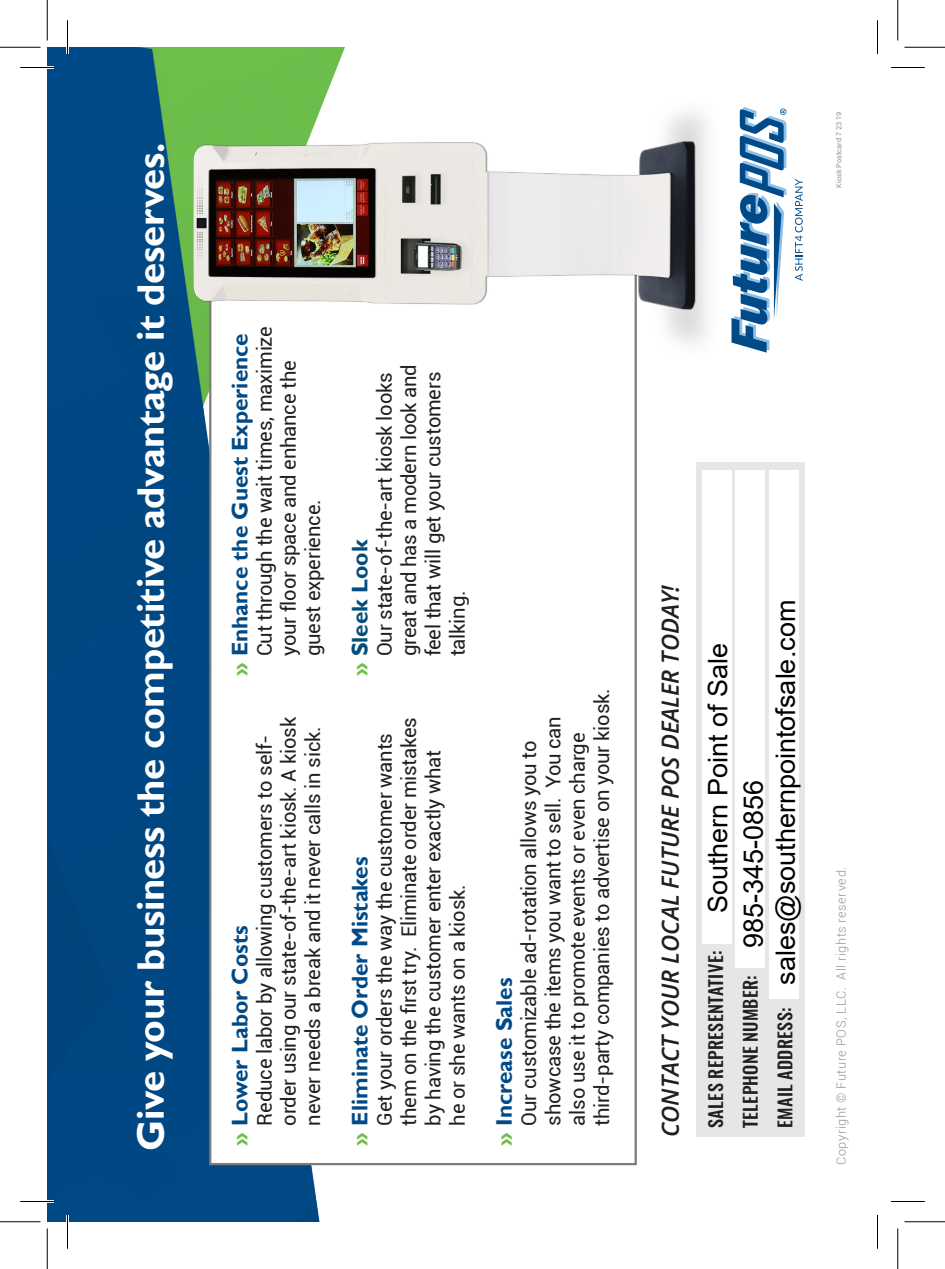
<style>
.page{position:relative;width:945px;height:1269px;background:#fff}
.page>*{position:absolute;margin:0;border:0;box-sizing:border-box;transform-origin:0 0}
.t1{font:700 38.25px "Gill Sans";letter-spacing:-.01em;color:#fff}
.t2{font:27px/35.1px "Arial";color:#000}
.t3{font:italic 600 23.62px "Open Sans";color:#231f20}
.t4{font:700 22.5px "Gill Sans";color:#004a87}
.t5{font:700 22.5px "Gill Sans";color:#034d7c}
.t6{font:20.25px/24.3px "Roboto";letter-spacing:-.01em;color:#231f20}
.t7{font:500 18.22px "Oswald";letter-spacing:.02em;color:#231f20}
.copy{font:300 12.83px "Roboto";letter-spacing:.045em;color:#939598}
.t8{font:7.2px "Roboto";color:#939598}
.s1{color:#6dbe4b}
</style>
<div class="page">
<img style="left:47px;top:47px;width:740px;height:1175px">
<div style="left:209px;top:180px;width:428px;height:985px;background:#fff;border:2px solid #7d7a7a"></div>
<img style="left:118px;top:47px;width:648px;height:416px">
<div style="left:696px;top:462px;width:109px;height:675px;background:#e6e6e6"></div>
<div style="left:702px;top:471px;width:29px;height:473px;background:#fff"></div>
<div style="left:736px;top:471px;width:29px;height:497px;background:#fff"></div>
<div style="left:770px;top:471px;width:29px;height:528px;background:#fff"></div>
<svg style="left:732px;top:107px;width:54px;height:246px"></svg>
<svg style="left:795px;top:179px;width:8px;height:102px"></svg>
<hr style="left:20px;top:66px;width:34px;height:3px;background:#fff">
<hr style="left:20px;top:1200px;width:34px;height:3px;background:#fff">
<hr style="left:66px;top:20px;width:3px;height:34px;background:#fff">
<hr style="left:66px;top:1215px;width:3px;height:34px;background:#fff">
<hr style="left:20px;top:67px;width:34px;height:1px;background:#000">
<hr style="left:891px;top:67px;width:34px;height:1px;background:#000">
<hr style="left:20px;top:1201px;width:34px;height:1px;background:#000">
<hr style="left:891px;top:1201px;width:34px;height:1px;background:#000">
<hr style="left:67px;top:20px;width:1px;height:34px;background:#000">
<hr style="left:67px;top:1215px;width:1px;height:34px;background:#000">
<hr style="left:877px;top:20px;width:1px;height:34px;background:#000">
<hr style="left:877px;top:1215px;width:1px;height:34px;background:#000">
<hr style="left:0;top:47px;width:40px;height:1px;background:#000">
<hr style="left:904px;top:47px;width:41px;height:1px;background:#000">
<hr style="left:0;top:1221px;width:40px;height:1px;background:#000">
<hr style="left:904px;top:1221px;width:41px;height:1px;background:#000">
<hr style="left:47px;top:0;width:1px;height:40px;background:#000">
<hr style="left:47px;top:1228px;width:1px;height:41px;background:#000">
<hr style="left:897px;top:0;width:1px;height:40px;background:#000">
<hr style="left:897px;top:1228px;width:1px;height:41px;background:#000">
<p class="t1" style="left:128px;top:1151px;width:1009px;rotate:-90deg">Give your business the competitive advantage it deserves.</p>
<p class="t8" style="left:834px;top:188px;width:77px;rotate:-90deg">Kiosk Postcard 7 23 19</p>
<p class="t4" style="left:226px;top:676px;width:345px;rotate:-90deg"><span class="s1">»</span> Enhance the Guest Experience</p>
<p class="t6" style="left:252px;top:656px;width:332px;rotate:-90deg">Cut through the wait times, maximize your floor space and enhance the guest experience.</p>
<p class="t4" style="left:226px;top:1146px;width:222px;rotate:-90deg"><span class="s1">»</span> Lower Labor Costs</p>
<p class="t6" style="left:252px;top:1126px;width:410px;rotate:-90deg">Reduce labor by allowing customers to self&shy;order using our state-of-the-art kiosk. A kiosk never needs a break and it never calls in sick.</p>
<p class="t5" style="left:346px;top:676px;width:138px;rotate:-90deg"><span class="s1">»</span> Sleek Look</p>
<p class="t6" style="left:372px;top:656px;width:294px;rotate:-90deg">Our state-of-the-art kiosk looks great and has a modern look and feel that will get your customers talking.</p>
<p class="t4" style="left:346px;top:1146px;width:290px;rotate:-90deg"><span class="s1">»</span> Eliminate Order Mistakes</p>
<p class="t6" style="left:372px;top:1126px;width:410px;rotate:-90deg">Get your orders the way the customer wants them on the first try. Eliminate order mistakes by having the customer enter exactly what<br>he or she wants on a kiosk.</p>
<p class="t4" style="left:491px;top:1146px;width:170px;rotate:-90deg"><span class="s1">»</span> Increase Sales</p>
<p class="t6" style="left:516px;top:1126px;width:439px;rotate:-90deg">Our customizable ad-rotation allows you to showcase the items you want to sell. You can also use it to promote events or even charge third-party companies to advertise on your kiosk.</p>
<p class="t3" style="left:654px;top:1137px;width:554px;rotate:-90deg">CONTACT YOUR LOCAL FUTURE POS DEALER TODAY!</p>
<h2 class="t2" style="left:700px;top:948px;width:306px;text-indent:35px;rotate:-90deg">Southern Point of Sale<br>985-345-0856</h2>
<p class="t7" style="left:703px;top:1128px;width:179px;rotate:-90deg">SALES REPRESENTATIVE:</p>
<p class="t7" style="left:738px;top:1128px;width:154px;rotate:-90deg">TELEPHONE NUMBER:</p>
<h2 class="t2" style="left:768px;top:985px;width:386px;rotate:-90deg">sales@southernpointofsale.com</h2>
<p class="t7" style="left:773px;top:1128px;width:122px;rotate:-90deg">EMAIL ADDRESS:</p>
<p class="copy" style="left:832px;top:1165px;width:300px;rotate:-90deg">Copyright © Future POS, LLC. All rights reserved.</p>
</div>
